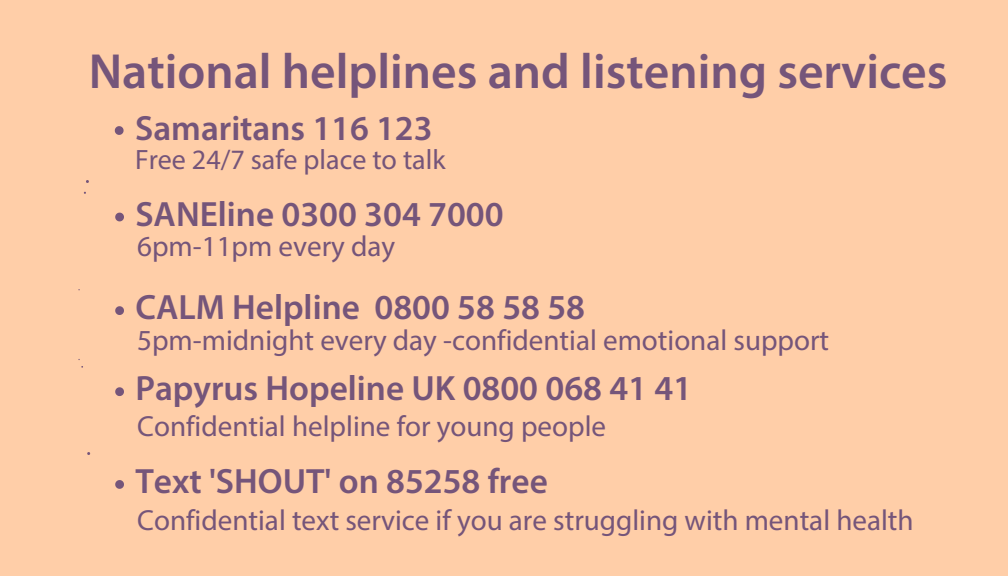
<style>
.page{position:relative;width:1008px;height:576px;background:#ffcea8}
.page>*{position:absolute;margin:0;border:0;box-sizing:border-box;transform-origin:0 0}
.t1{font:600 49.6px "Myriad Pro";color:#75557a}
.t2{font:600 35.2px "Myriad Pro";color:#75557a}
.t3{font:29.2px "Myriad Pro";color:#75557a}
.t4{font:28px "Myriad Pro";color:#75557a}
</style>
<div class="page">
<svg style="left:115px;top:126px;width:9px;height:9px"></svg>
<svg style="left:115px;top:213px;width:9px;height:8px"></svg>
<svg style="left:115px;top:306px;width:9px;height:9px"></svg>
<svg style="left:115px;top:387px;width:9px;height:9px"></svg>
<svg style="left:115px;top:480px;width:9px;height:9px"></svg>
<p class="t1" style="left:89px;top:50px;width:860px">National helplines and listening services</p>
<p class="t2" style="left:135px;top:113px;width:299px">Samaritans 116 123</p>
<p class="t4" style="left:135px;top:148px;width:312px">Free 24/7 safe place to talk</p>
<p class="t2" style="left:135px;top:199px;width:370px">SANEline 0300 304 7000</p>
<p class="t3" style="left:137px;top:234px;width:260px">6pm-11pm every day</p>
<p class="t2" style="left:135px;top:293px;width:451px">CALM Helpline 0800 58 58 58</p>
<p class="t3" style="left:137px;top:328px;width:694px">5pm-midnight every day -confidential emotional support</p>
<p class="t2" style="left:135px;top:374px;width:558px">Papyrus Hopeline UK 0800 068 41 41</p>
<p class="t3" style="left:137px;top:414px;width:470px">Confidential helpline for young people</p>
<p class="t2" style="left:135px;top:467px;width:414px">Text 'SHOUT' on 85258 free</p>
<p class="t3" style="left:137px;top:508px;width:778px">Confidential text service if you are struggling with mental health</p>
</div>
